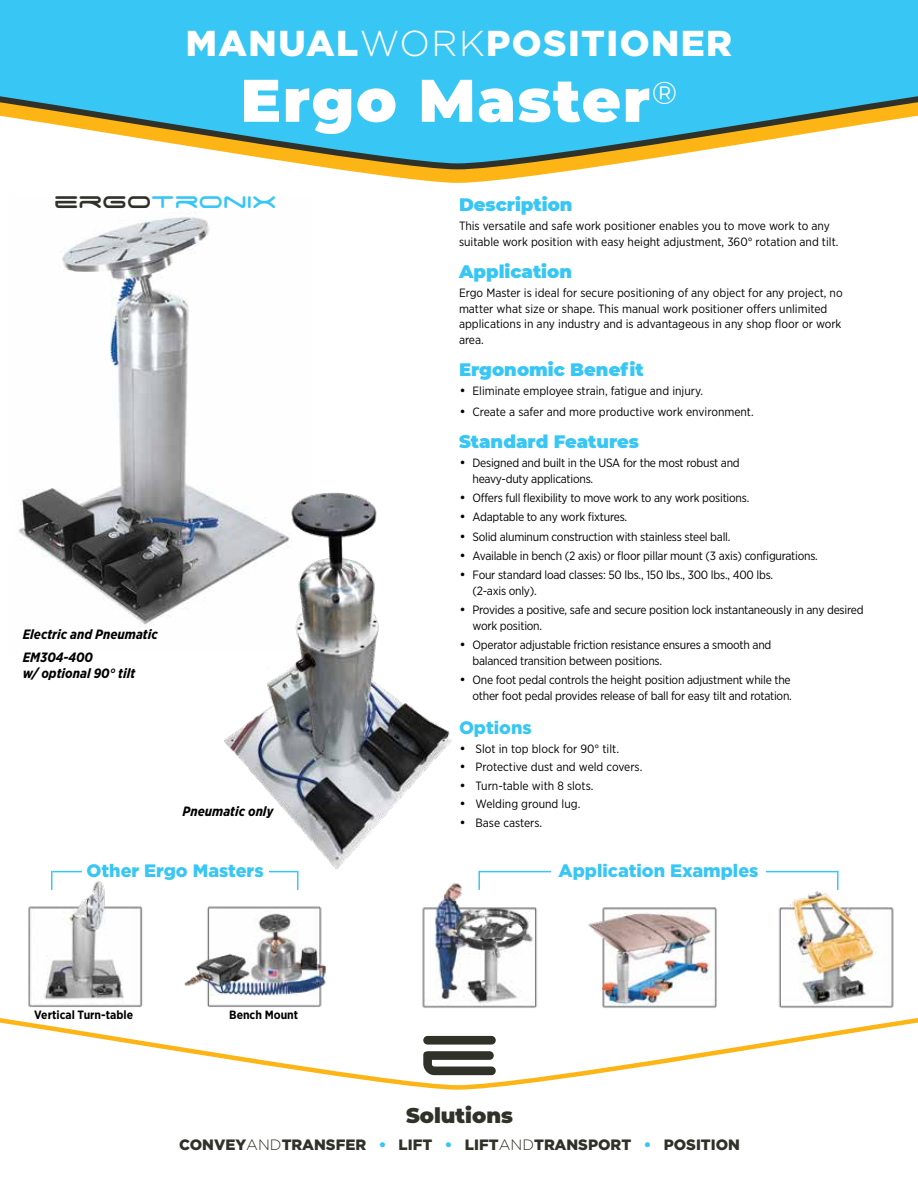
<style>
.page{position:relative;width:918px;height:1188px;background:#fff}
.page>*{position:absolute;margin:0;border:0;box-sizing:border-box;transform-origin:0 0}
.t1{font:90px "Space Age";color:#303129}
.t2{font:900 60px "Montserrat";letter-spacing:.03em;color:#fff}
.t3{font:900 36px "Gotham";letter-spacing:.04em;color:#fff}
.t4{font:27px "Space Age";color:#38c6f4}
.t5{font:900 21px "Montserrat";color:#303129}
.t6{font:900 18px "Montserrat";color:#38c6f4}
.t7{font:900 18px "Gotham";color:#38c6f4}
.t8{font:900 15px "Gotham";color:#303129}
.t9{font:italic 700 13.5px/23px "Gotham Narrow";color:#000}
.t10{font:12px/15.8px "Gotham Narrow";letter-spacing:-.02em;color:#000}
.t11{font:12px/15.8px "Gotham Narrow";color:#000}
.t12{font:700 12px "Gotham Narrow";color:#000}
.s1{font-weight:300}
.s2{color:#303129}
.s3{color:#38c6f4}
</style>
<div class="page">
<svg style="left:336px;top:169px;width:245px;height:14px;fill:#fcb515"></svg>
<svg style="left:296px;top:163px;width:325px;height:6px;background:#c79b37"></svg>
<svg style="left:0;top:0;width:918px;height:163px;background:#56c5e0"></svg>
<img style="left:18px;top:212px;width:203px;height:415px">
<svg style="left:0;top:1018px;width:918px;height:72px"></svg>
<img style="left:422px;top:883px;width:472px;height:125px">
<hr style="left:479px;top:871px;width:359px;height:1px;background:#38c6f4">
<svg style="left:478px;top:871px;width:2px;height:19px"></svg>
<svg style="left:837px;top:871px;width:2px;height:19px"></svg>
<div style="left:551px;top:863px;width:215px;height:21px;background:#fff"></div>
<hr style="left:52px;top:871px;width:246px;height:1px;background:#38c6f4">
<div style="left:82px;top:863px;width:186px;height:22px;background:#fff"></div>
<img style="left:22px;top:876px;width:305px;height:144px">
<img style="left:221px;top:492px;width:231px;height:378px">
<h3 class="t3" style="left:186px;top:18px;width:548px">MANUAL<span class="s1">WORK</span>POSITIONER</h3>
<h2 class="t2" style="left:241px;top:55px;width:438px">Ergo Master<sup>®</sup></h2>
<h3 class="t4" style="left:54px;top:189px;width:224px"><span class="s2">ergo</span>tronix</h3>
<p class="t9" style="left:23px;top:623px;width:136px">Electric and Pneumatic<br>EM304-400</p>
<p class="t9" style="left:23px;top:662px;width:114px">w/ optional 90° tilt</p>
<p class="t9" style="left:183px;top:800px;width:92px">Pneumatic only</p>
<h3 class="t6" style="left:459px;top:191px;width:115px">Description</h3>
<p class="t11" style="left:459px;top:218px;width:381px">This versatile and safe work positioner enables you to move work to any suitable work position with easy height adjustment, 360° rotation and tilt.</p>
<h3 class="t6" style="left:459px;top:258px;width:115px">Application</h3>
<p class="t11" style="left:459px;top:285px;width:385px">Ergo Master is ideal for secure positioning of any object for any project, no matter what size or shape. This manual work positioner offers unlimited applications in any industry and is advantageous in any shop floor or work area.</p>
<h3 class="t6" style="left:459px;top:356px;width:186px">Ergonomic Benefit</h3>
<p class="t11" style="left:459px;top:383px;width:246px">• Eliminate employee strain, fatigue and injury.</p>
<p class="t11" style="left:459px;top:404px;width:296px">• Create a safer and more productive work environment.</p>
<h3 class="t6" style="left:459px;top:428px;width:182px">Standard Features</h3>
<p class="t10" style="left:472px;top:455px;width:269px;text-indent:-14px">• Designed and built in the USA for the most robust and heavy-duty applications.</p>
<p class="t10" style="left:459px;top:490px;width:292px">• Offers full flexibility to move work to any work positions.</p>
<p class="t10" style="left:459px;top:509px;width:170px">• Adaptable to any work fixtures.</p>
<p class="t10" style="left:459px;top:528px;width:273px">• Solid aluminum construction with stainless steel ball.</p>
<p class="t10" style="left:459px;top:548px;width:360px">• Available in bench (2 axis) or floor pillar mount (3 axis) configurations.</p>
<p class="t10" style="left:472px;top:567px;width:302px;text-indent:-14px">• Four standard load classes: 50 lbs., 150 lbs., 300 lbs., 400 lbs. (2-axis only).</p>
<p class="t10" style="left:472px;top:602px;width:393px;text-indent:-14px">• Provides a positive, safe and secure position lock instantaneously in any desired work position.</p>
<p class="t10" style="left:472px;top:637px;width:300px;text-indent:-14px">• Operator adjustable friction resistance ensures a smooth and balanced transition between positions.</p>
<p class="t10" style="left:459px;top:672px;width:334px;text-align:right">• One foot pedal controls the height position adjustment while the other foot pedal provides release of ball for easy tilt and rotation.</p>
<h3 class="t7" style="left:459px;top:715px;width:74px">Options</h3>
<p class="t11" style="left:459px;top:741px;width:162px">• Slot in top block for 90° tilt.</p>
<p class="t11" style="left:459px;top:759px;width:185px">• Protective dust and weld covers.</p>
<p class="t11" style="left:459px;top:778px;width:136px">• Turn-table with 8 slots.</p>
<p class="t11" style="left:459px;top:796px;width:123px">• Welding ground lug.</p>
<p class="t11" style="left:459px;top:815px;width:85px">• Base casters.</p>
<h3 class="t7" style="left:87px;top:859px;width:179px">Other Ergo Masters</h3>
<h3 class="t7" style="left:558px;top:859px;width:202px">Application Examples</h3>
<p class="t12" style="left:34px;top:1008px;width:100px">Vertical Turn-table</p>
<p class="t12" style="left:229px;top:1008px;width:71px">Bench Mount</p>
<h1 class="t1" style="left:419px;top:1014px;width:83px">e</h1>
<h3 class="t5" style="left:406px;top:1100px;width:108px">Solutions</h3>
<p class="t8" style="left:179px;top:1135px;width:562px">CONVEY<span class="s1">AND</span>TRANSFER <span class="s3">•</span> LIFT <span class="s3">•</span> LIFT<span class="s1">AND</span>TRANSPORT <span class="s3">•</span> POSITION</p>
</div>
